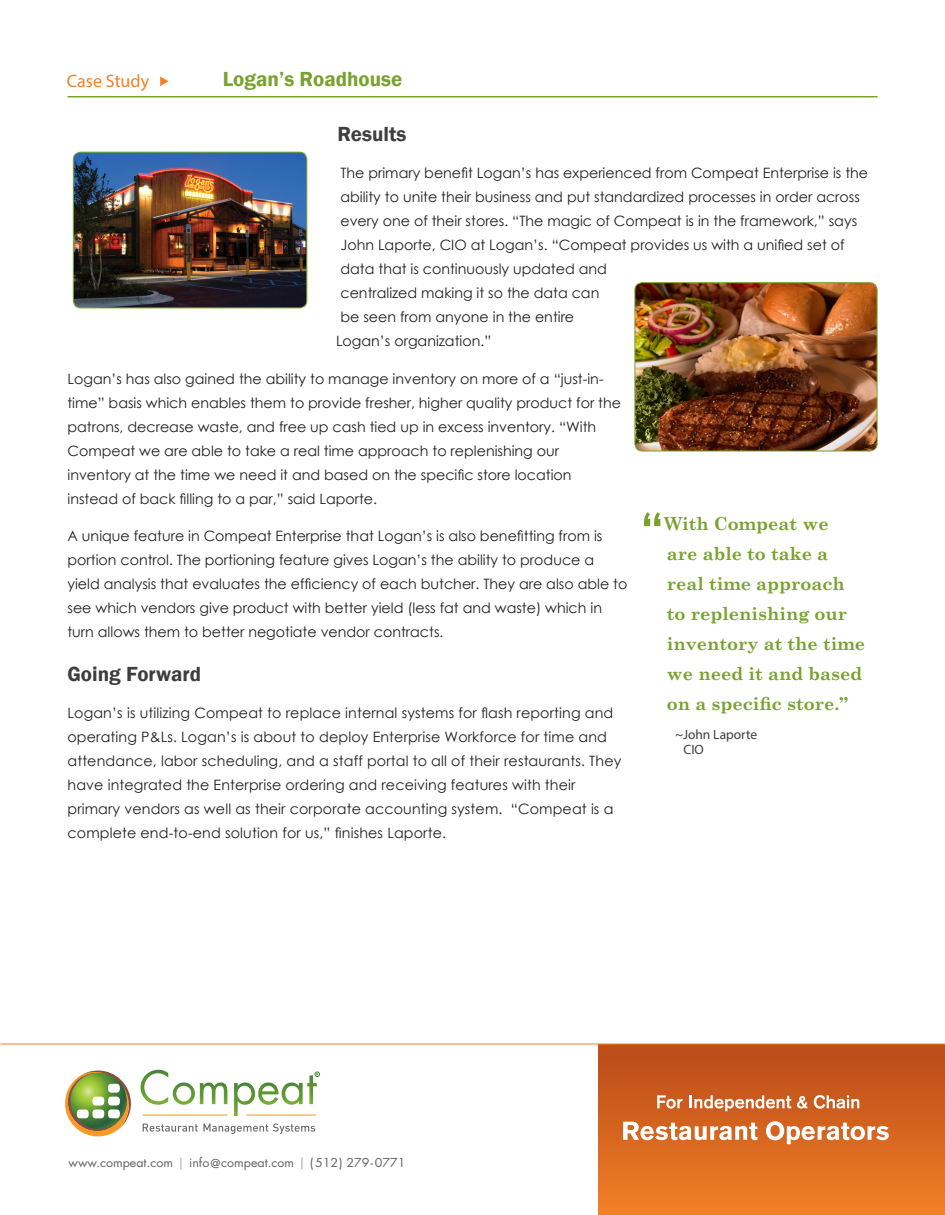
<style>
.page{position:relative;width:945px;height:1215px;background:#fff}
.page>*{position:absolute;margin:0;border:0;box-sizing:border-box;transform-origin:0 0}
.t1{font:700 51px "Century Gothic";color:#78a22d}
.Body{font:600 21px "Franklin Gothic";color:#3e3e3f}
.Subheads{font:600 21px "Franklin Gothic";color:#78a22d}
.t2{font:700 18px/30px "Century Schoolbook";color:#78a22d}
.CASE_STUDY{font:18px "Myriad Pro";color:#f48026}
.Body-2{font:14.25px/24px "Century Gothic";color:#231f20}
.Quote_Attribute{font:13.5px/15px "Myriad Pro";color:#3e3e3f}
.t3{font:12px "Futura Std";color:#636366;scale:1.04 1}
.s1{color:#a8a9ad}
</style>
<div class="page">
<hr style="left:68px;top:96px;width:810px;height:2px;background:#78a22d">
<img style="left:73px;top:152px;width:234px;height:156px">
<div style="left:73px;top:152px;width:234px;height:156px;border:1px solid #78a22d;border-radius:7px"></div>
<div style="left:598px;top:1044px;width:347px;height:171px;background:linear-gradient(to bottom,#b94a19,#f37f26)"></div>
<svg style="left:657px;top:1095px;width:25px;height:14px"></svg>
<svg style="left:690px;top:1095px;width:101px;height:16px"></svg>
<svg style="left:797px;top:1096px;width:10px;height:13px"></svg>
<svg style="left:814px;top:1095px;width:45px;height:14px"></svg>
<svg style="left:623px;top:1122px;width:135px;height:18px"></svg>
<svg style="left:766px;top:1121px;width:123px;height:23px"></svg>
<hr style="left:1px;top:1044px;width:944px;height:1px;background:#f48026">
<svg style="left:65px;top:1071px;width:66px;height:65px"></svg>
<hr style="left:143px;top:1115px;width:85px;height:1px;background:#f79624">
<svg style="left:141px;top:1070px;width:86px;height:35px"></svg>
<svg style="left:143px;top:1123px;width:172px;height:11px"></svg>
<svg style="left:234px;top:1072px;width:86px;height:44px"></svg>
<img style="left:635px;top:283px;width:242px;height:168px">
<div style="left:634px;top:282px;width:243px;height:169px;border:1px solid #78a22d;border-radius:7px"></div>
<svg style="left:160px;top:76px;width:9px;height:10px"></svg>
<p class="CASE_STUDY" style="left:67px;top:70px;width:84px">Case Study</p>
<p class="Subheads" style="left:223px;top:67px;width:181px">Logan’s Roadhouse</p>
<p class="Body" style="left:338px;top:121px;width:70px">Results</p>
<p class="Body-2" style="left:340px;top:161px;width:529px">The primary benefit Logan’s has experienced from Compeat Enterprise is the</p>
<p class="Body-2" style="left:340px;top:185px;width:521px">ability to unite their business and put standardized processes in order across</p>
<p class="Body-2" style="left:340px;top:209px;width:518px">every one of their stores. “The magic of Compeat is in the framework,” says</p>
<p class="Body-2" style="left:340px;top:233px;width:506px">John Laporte, CIO at Logan’s. “Compeat provides us with a unified set of</p>
<p class="Body-2" style="left:340px;top:257px;width:268px">data that is continuously updated and</p>
<p class="Body-2" style="left:340px;top:281px;width:260px">centralized making it so the data can</p>
<p class="Body-2" style="left:340px;top:305px;width:235px">be seen from anyone in the entire</p>
<p class="Body-2" style="left:336px;top:329px;width:157px">Logan’s organization.”</p>
<p class="Body-2" style="left:68px;top:366px;width:555px">Logan’s has also gained the ability to manage inventory on more of a “just-in&shy;time” basis which enables them to provide fresher, higher quality product for the patrons, decrease waste, and free up cash tied up in excess inventory. “With Compeat we are able to take a real time approach to replenishing our inventory at the time we need it and based on the specific store location instead of back filling to a par,” said Laporte.</p>
<p class="Body-2" style="left:68px;top:524px;width:561px">A unique feature in Compeat Enterprise that Logan’s is also benefitting from is portion control. The portioning feature gives Logan’s the ability to produce a yield analysis that evaluates the efficiency of each butcher. They are also able to see which vendors give product with better yield (less fat and waste) which in turn allows them to better negotiate vendor contracts.</p>
<p class="Body" style="left:68px;top:661px;width:135px">Going Forward</p>
<p class="Body-2" style="left:68px;top:701px;width:555px">Logan’s is utilizing Compeat to replace internal systems for flash reporting and operating P&amp;Ls. Logan’s is about to deploy Enterprise Workforce for time and attendance, labor scheduling, and a staff portal to all of their restaurants. They have integrated the Enterprise ordering and receiving features with their primary vendors as well as their corporate accounting system. “Compeat is a complete end-to-end solution for us,” finishes Laporte.</p>
<p class="t1" style="left:640px;top:492px;width:26px">“</p>
<p class="t2" style="left:664px;top:508px;width:202px">With Compeat we<br>are able to take a real time approach to replenishing our inventory at the time we need it and based on a specific store.”</p>
<p class="Quote_Attribute" style="left:684px;top:726px;width:75px;text-indent:-9px">~John Laporte<br>CIO</p>
<p class="t3" style="left:69px;top:1155px;width:325px">www.compeat.com <span class="s1">|</span> info@compeat.com <span class="s1">|</span> (512) 279-0771</p>
</div>
